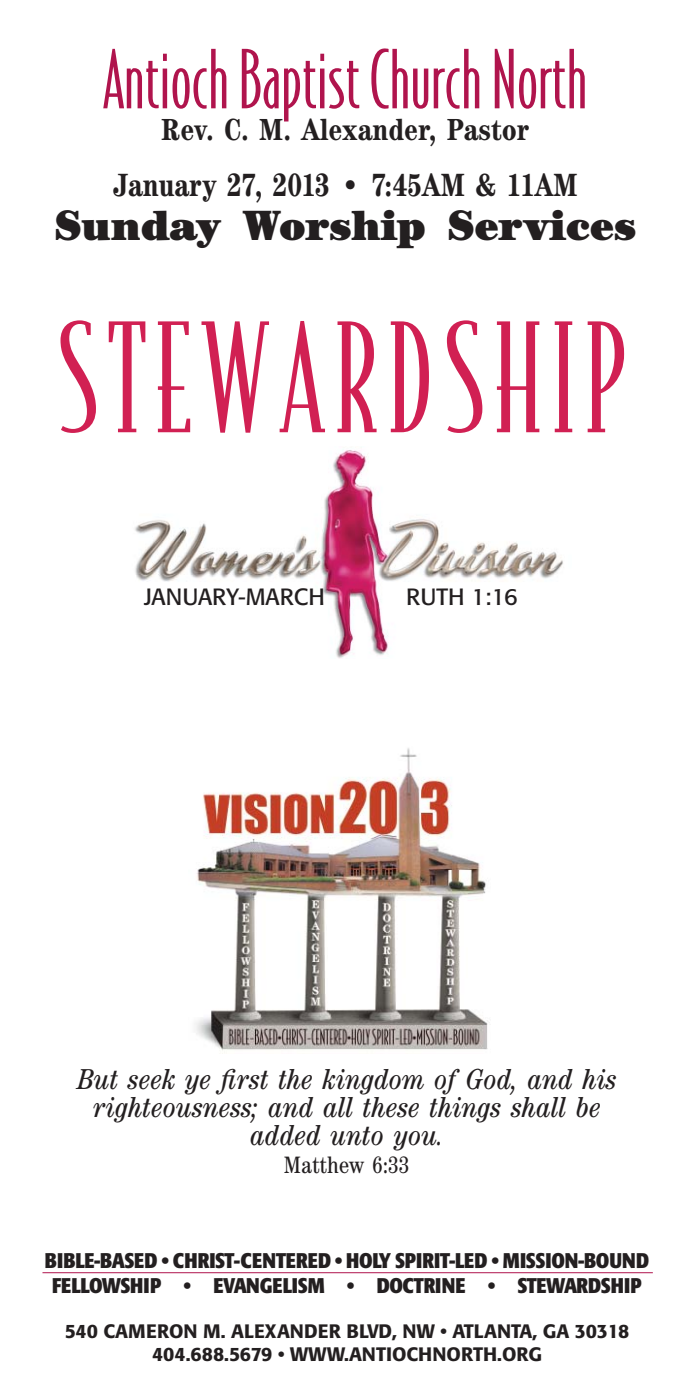
<style>
.page{position:relative;width:684px;height:1386px;background:#fff}
.page>*{position:absolute;margin:0;border:0;box-sizing:border-box;transform-origin:0 0}
.t1{font:300 143.5px "Bodega Serif";color:#d12053}
.t2{font:300 77px "Bodega Sans";color:#b0144d}
.t3{font:900 43.75px "Century Itc T";color:#231f20;scale:.95 1}
.t4{font:700 condensed 33.25px "Century Itc T";color:#231f20;scale:.95 1}
.t5{font:700 condensed 31.5px "Century Itc T";color:#231f20}
.t6{font:italic condensed 29.75px/28px "Century Itc T";color:#231f20;text-align:center}
.t7{font:condensed 24.5px "Century Itc T";color:#231f20}
.t8{font:23.28px "Formata";color:#231f20}
.t9{font:700 condensed 21px/25.2px "Formata";letter-spacing:-.01em;color:#231f20;text-align:center}
.t10{font:500 19.25px/23.1px "Formata";color:#231f20;text-align:center}
</style>
<div class="page">
<hr style="left:42px;top:1271px;width:610px;height:1px;background:#b0144d">
<img style="left:195px;top:748px;width:293px;height:303px">
<img style="left:135px;top:450px;width:428px;height:208px">
<p class="t2" style="left:103px;top:49px;width:485px">Antioch Baptist Church North</p>
<p class="t5" style="left:161px;top:117px;width:369px">Rev. C. M. Alexander, Pastor</p>
<p class="t4" style="left:113px;top:172px;width:490px">January 27, 2013 • 7:45AM &amp; 11AM</p>
<p class="t3" style="left:54px;top:208px;width:613px">Sunday Worship Services</p>
<p class="t1" style="left:57px;top:320px;width:571px">S T E W A R D S H I P</p>
<p class="t8" style="left:144px;top:586px;width:182px">JANUARY-MARCH</p>
<p class="t8" style="left:406px;top:586px;width:113px">RUTH 1:16</p>
<p class="t6" style="left:77px;top:1066px;width:541px">But seek ye first the kingdom of God, and his righteousness; and all these things shall be added unto you.</p>
<p class="t7" style="left:284px;top:1154px;width:127px">Matthew 6:33</p>
<p class="t9" style="left:45px;top:1249px;width:605px">BIBLE-BASED • CHRIST-CENTERED • HOLY SPIRIT-LED • MISSION-BOUND<br>FELLOWSHIP • EVANGELISM • DOCTRINE • STEWARDSHIP</p>
<p class="t10" style="left:65px;top:1320px;width:566px">540 CAMERON M. ALEXANDER BLVD, NW • ATLANTA, GA 30318<br>404.688.5679 • WWW.ANTIOCHNORTH.ORG</p>
</div>
